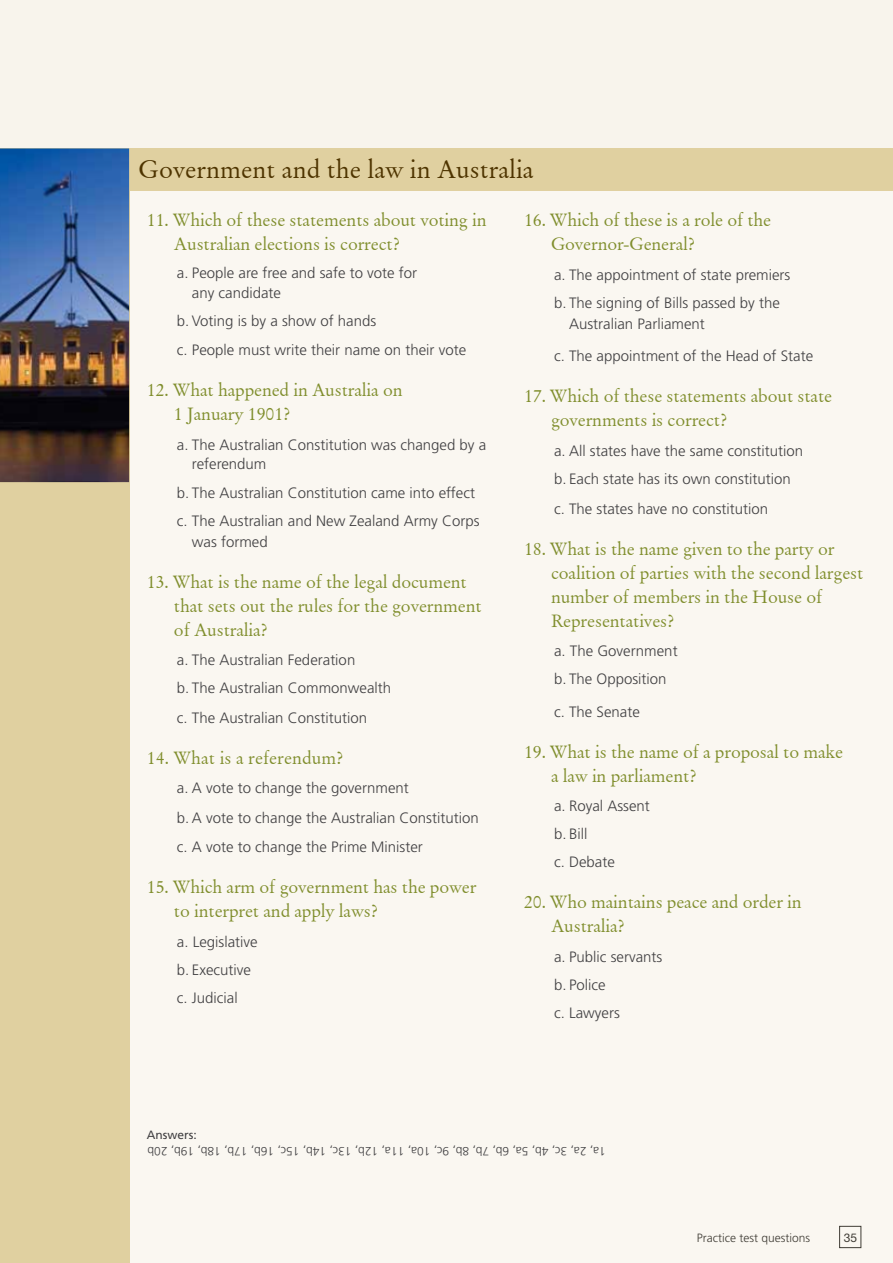
<style>
.page{position:relative;width:893px;height:1263px;background:#fff}
.page>*{position:absolute;margin:0;border:0;box-sizing:border-box;transform-origin:0 0}
.t1{font:25.5px "Original Garamond BT";color:#4e3400}
.t2{font:18px/24px "Original Garamond BT";letter-spacing:-.01em;color:#808e2d}
.t3{font:300 15px/28px "Frutiger";color:#414042}
.t4{font:300 12px "Frutiger";color:#414042}
.t5{font:300 12px "Frutiger";color:#3f3c35}
.t6{font:12px "Frutiger";color:#414042}
.t7{font:12px "Helvetica Neue LT";color:#3f3c35}
</style>
<div class="page">
<div style="left:127px;top:178px;width:766px;height:1085px;background:#faf7f1"></div>
<div style="left:0;top:0;width:893px;height:160px;background:#f8f4ec"></div>
<div style="left:0;top:148px;width:893px;height:43px;background:#e0d0a0"></div>
<div style="left:0;top:481px;width:129px;height:782px;background:#e0d0a0"></div>
<img style="left:0;top:148px;width:129px;height:334px">
<div style="left:839px;top:1226px;width:22px;height:22px;border:1px solid #3f3c35"></div>
<h1 class="t1" style="left:139px;top:154px;width:397px">Government and the law in Australia</h1>
<p class="t2" style="left:174px;top:208px;width:314px;text-indent:-27px">11. Which of these statements about voting in<br>Australian elections is correct?</p>
<p class="t3" style="left:192px;top:263px;width:227px;line-height:19.5px;text-indent:-15px">a. People are free and safe to vote for any candidate</p>
<p class="t3" style="left:177px;top:306px;width:291px;line-height:29.5px">b. Voting is by a show of hands<br>c. People must write their name on their vote</p>
<p class="t2" style="left:174px;top:378px;width:230px;text-indent:-27px">12. What happened in Australia on<br>1 January 1901?</p>
<p class="t3" style="left:192px;top:435px;width:296px;line-height:19.5px;text-indent:-15px">a. The Australian Constitution was changed by a referendum</p>
<p class="t3" style="left:177px;top:478px;width:304px">b. The Australian Constitution came into effect c. The Australian and New Zealand Army Corps</p>
<p class="t3" style="left:192px;top:527px;width:77px">was formed</p>
<p class="t2" style="left:174px;top:569px;width:309px;text-indent:-27px">13. What is the name of the legal document that sets out the rules for the government of Australia?</p>
<p class="t3" style="left:177px;top:646px;width:216px">a. The Australian Federation<br>b. The Australian Commonwealth</p>
<p class="t3" style="left:177px;top:703px;width:192px">c. The Australian Constitution</p>
<p class="t2" style="left:147px;top:745px;width:199px">14. What is a referendum?</p>
<p class="t3" style="left:177px;top:773px;width:303px;line-height:29.5px">a. A vote to change the government<br>b. A vote to change the Australian Constitution c. A vote to change the Prime Minister</p>
<p class="t2" style="left:174px;top:875px;width:304px;text-indent:-27px">15. Which arm of government has the power to interpret and apply laws?</p>
<p class="t3" style="left:177px;top:927px;width:82px">a. Legislative b. Executive c. Judicial</p>
<p class="t2" style="left:551px;top:208px;width:222px;text-indent:-27px">16. Which of these is a role of the<br>Governor-General?</p>
<p class="t3" style="left:554px;top:261px;width:238px">a. The appointment of state premiers b. The signing of Bills passed by the</p>
<p class="t3" style="left:554px;top:307px;width:261px;line-height:32.5px;text-indent:15px">Australian Parliament<br>c. The appointment of the Head of State</p>
<p class="t2" style="left:551px;top:384px;width:283px;text-indent:-27px">17. Which of these statements about state governments is correct?</p>
<p class="t3" style="left:554px;top:437px;width:251px">a. All states have the same constitution b. Each state has its own constitution</p>
<p class="t3" style="left:554px;top:494px;width:216px">c. The states have no constitution</p>
<p class="t2" style="left:551px;top:536px;width:314px;text-indent:-27px">18. What is the name given to the party or coalition of parties with the second largest number of members in the House of Representatives?</p>
<p class="t3" style="left:554px;top:637px;width:125px">a. The Government b. The Opposition</p>
<p class="t3" style="left:554px;top:697px;width:87px">c. The Senate</p>
<p class="t2" style="left:551px;top:739px;width:294px;text-indent:-27px">19. What is the name of a proposal to make a law in parliament?</p>
<p class="t3" style="left:554px;top:792px;width:97px">a. Royal Assent b. Bill<br>c. Debate</p>
<p class="t2" style="left:551px;top:890px;width:252px;text-indent:-27px">20. Who maintains peace and order in<br>Australia?</p>
<p class="t3" style="left:554px;top:942px;width:110px">a. Public servants b. Police<br>c. Lawyers</p>
<p class="t6" style="left:147px;top:1127px;width:52px">Answers:</p>
<p class="t4" style="left:606px;top:1158px;width:460px;rotate:-180deg">1a, 2a, 3c, 4b, 5a, 6b, 7b, 8b, 9c, 10a, 11a, 12b, 13c, 14b, 15c, 16b, 17b, 18b, 19b, 20b</p>
<p class="t5" style="left:697px;top:1231px;width:115px">Practice test questions</p>
<p class="t7" style="left:844px;top:1230px;width:15px">35</p>
</div>
